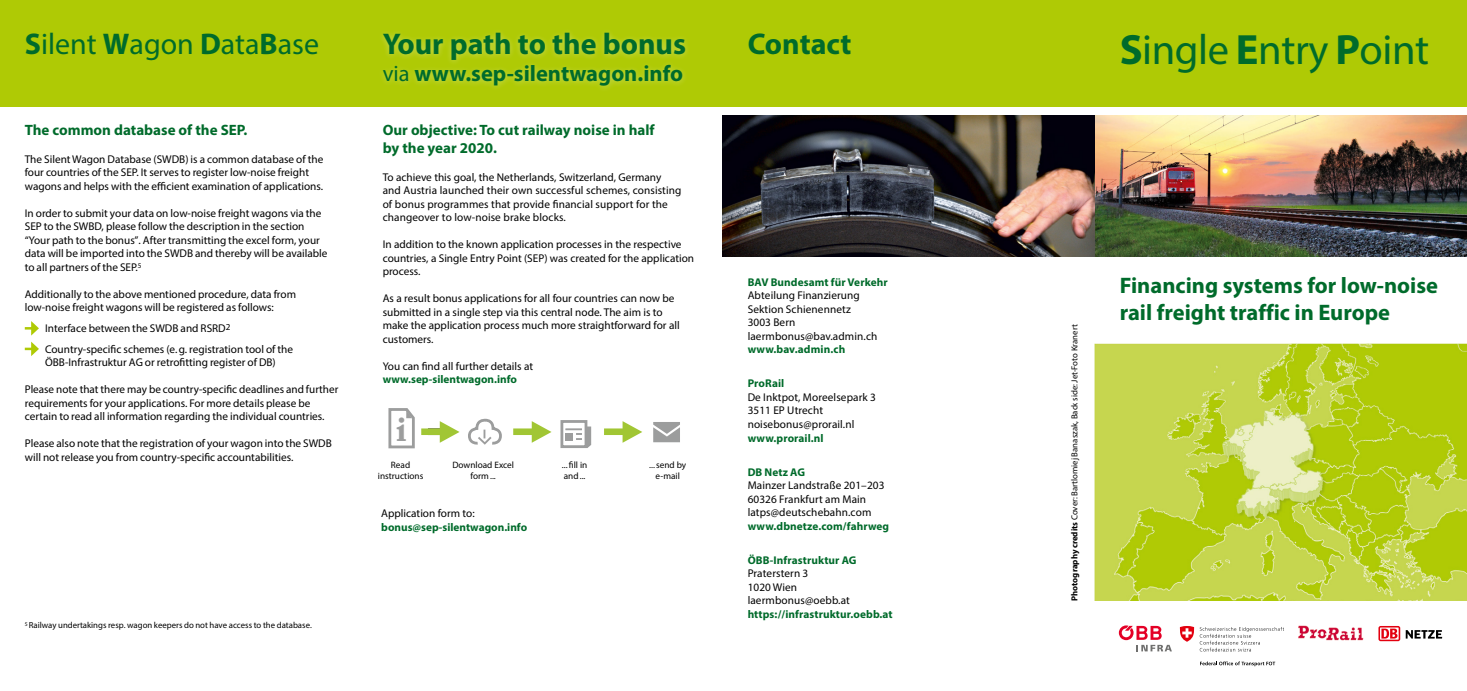
<style>
.page{position:relative;width:1467px;height:691px;background:#fff}
.page>*{position:absolute;margin:0;border:0;box-sizing:border-box;transform-origin:0 0}
.t1{font:42.5px "Myriad Pro";letter-spacing:-.01em;color:#006b2b}
.t2{font:700 31.25px "DB Serif";color:#9c9d9d}
.t3{font:700 30px "Myriad Pro";color:#006b2b}
.t4{font:30px "Myriad Pro";color:#006b2b}
.t5{font:700 22.5px/27px "Myriad Pro";color:#006b2b}
.t6{font:700 15px/18px "Myriad Pro";color:#006b2b}
.t7{font:11.25px/13.5px "Myriad Pro";color:#000}
.t8{font:700 11.25px "Myriad Pro";letter-spacing:.01em;color:#006b2b}
.t9{font:9.25px/11.1px "Myriad Pro";color:#000;text-align:center}
.t10{font:8.75px "Myriad Pro";color:#000}
.s1{font-weight:700}
.s2{font-weight:400}
</style>
<div class="page">
<div style="left:0;top:0;width:1467px;height:106px;background:#afca05"></div>
<img style="left:1095px;top:116px;width:372px;height:141px">
<div style="left:377px;top:27px;width:314px;height:66px;background:#fff;opacity:.3"></div>
<svg style="left:468px;top:418px;width:34px;height:27px"></svg>
<svg style="left:388px;top:408px;width:27px;height:41px"></svg>
<div style="left:560px;top:420px;width:27px;height:28px;border:3px solid #9c9d9d"></div>
<svg style="left:565px;top:426px;width:26px;height:22px"></svg>
<svg style="left:653px;top:422px;width:27px;height:20px"></svg>
<div style="left:421px;top:428px;width:19px;height:7px;background:#a1c634"></div>
<svg style="left:440px;top:421px;width:20px;height:22px"></svg>
<div style="left:513px;top:428px;width:19px;height:7px;background:#a1c634"></div>
<svg style="left:532px;top:421px;width:20px;height:22px"></svg>
<div style="left:604px;top:428px;width:19px;height:7px;background:#a1c634"></div>
<svg style="left:623px;top:421px;width:19px;height:22px"></svg>
<svg style="left:1119px;top:625px;width:53px;height:26px"></svg>
<svg style="left:1200px;top:661px;width:75px;height:5px"></svg>
<svg style="left:1200px;top:627px;width:84px;height:24px"></svg>
<svg style="left:1180px;top:626px;width:14px;height:16px"></svg>
<img style="left:1298px;top:626px;width:66px;height:15px">
<div style="left:1378px;top:626px;width:22px;height:15px;background:#e3000f;border-radius:2px"></div>
<svg style="left:1380px;top:627px;width:19px;height:13px"></svg>
<svg style="left:1381px;top:629px;width:16px;height:10px"></svg>
<svg style="left:1406px;top:630px;width:36px;height:9px"></svg>
<img style="left:1095px;top:343px;width:372px;height:258px">
<img style="left:723px;top:116px;width:372px;height:141px">
<svg style="left:25px;top:321px;width:14px;height:15px"></svg>
<svg style="left:25px;top:342px;width:14px;height:14px"></svg>
<h3 class="t4" style="left:25px;top:26px;width:296px"><span class="s1">S</span>ilent <span class="s1">W</span>agon <span class="s1">D</span>ata<span class="s1">B</span>ase</h3>
<h3 class="t6" style="left:25px;top:121px;width:224px">The common database of the SEP.</h3>
<p class="t7" style="left:25px;top:152px;width:300px">The Silent Wagon Database (SWDB) is a common database of the four countries of the SEP. It serves to register low-noise freight wagons and helps with the efficient examination of applications.</p>
<p class="t7" style="left:25px;top:206px;width:304px">In order to submit your data on low-noise freight wagons via the SEP to the SWBD, please follow the description in the section “Your path to the bonus”. After transmitting the excel form, your data will be imported into the SWDB and thereby will be available to all partners of the SEP.<sup>5</sup></p>
<p class="t7" style="left:25px;top:287px;width:273px">Additionally to the above mentioned procedure, data from low-noise freight wagons will be registered as follows:</p>
<p class="t7" style="left:45px;top:318px;width:250px;line-height:20.6px">Interface between the SWDB and RSRD<sup>2<br></sup>Country-specific schemes (e.g. registration tool of the</p>
<p class="t7" style="left:45px;top:355px;width:232px">ÖBB-Infrastruktur AG or retrofitting register of DB)</p>
<p class="t7" style="left:25px;top:382px;width:315px">Please note that there may be country-specific deadlines and further requirements for your applications. For more details please be certain to read all information regarding the individual countries.</p>
<p class="t7" style="left:25px;top:436px;width:309px">Please also note that the registration of your wagon into the SWDB will not release you from country-specific accountabilities.</p>
<p class="t10" style="left:25px;top:620px;width:289px"><sup>5</sup> Railway undertakings resp. wagon keepers do not have access to the database.</p>
<h3 class="t3" style="left:383px;top:25px;width:305px">Your path to the bonus</h3>
<h3 class="t5" style="left:383px;top:60px;width:302px"><span class="s2">via</span> www.sep-silentwagon.info</h3>
<h3 class="t6" style="left:383px;top:121px;width:274px">Our objective: To cut railway noise in half by the year 2020.</h3>
<p class="t7" style="left:383px;top:170px;width:300px">To achieve this goal, the Netherlands, Switzerland, Germany and Austria launched their own successful schemes, consisting of bonus programmes that provide financial support for the changeover to low-noise brake blocks.</p>
<p class="t7" style="left:383px;top:238px;width:313px">In addition to the known application processes in the respective countries, a Single Entry Point (SEP) was created for the application process.</p>
<p class="t7" style="left:383px;top:292px;width:299px">As a result bonus applications for all four countries can now be submitted in a single step via this central node. The aim is to make the application process much more straightforward for all customers.</p>
<p class="t7" style="left:383px;top:359px;width:152px">You can find all further details at</p>
<p class="t8" style="left:383px;top:372px;width:136px">www.sep-silentwagon.info</p>
<h2 class="t2" style="left:396px;top:410px;width:12px">i</h2>
<p class="t9" style="left:378px;top:459px;width:47px">Read instructions</p>
<p class="t9" style="left:452px;top:459px;width:63px">Download Excel form...</p>
<p class="t9" style="left:562px;top:459px;width:27px;text-align:left">...fill in and...</p>
<p class="t9" style="left:649px;top:459px;width:39px">...send by e-mail</p>
<p class="t7" style="left:381px;top:506px;width:95px">Application form to:</p>
<p class="t8" style="left:381px;top:519px;width:147px">bonus@sep-silentwagon.info</p>
<h3 class="t3" style="left:748px;top:25px;width:105px">Contact</h3>
<p class="t8" style="left:748px;top:275px;width:142px">BAV Bundesamt für Verkehr</p>
<p class="t7" style="left:748px;top:289px;width:131px">Abteilung Finanzierung<br>Sektion Schienennetz<br>3003 Bern laermbonus@bav.admin.ch</p>
<p class="t8" style="left:748px;top:342px;width:99px">www.bav.admin.ch</p>
<p class="t8" style="left:748px;top:376px;width:38px">ProRail</p>
<p class="t7" style="left:748px;top:390px;width:130px">De Inktpot, Moreelsepark 3<br>3511 EP Utrecht noisebonus@prorail.nl</p>
<p class="t8" style="left:748px;top:430px;width:78px">www.prorail.nl</p>
<p class="t8" style="left:748px;top:464px;width:59px">DB Netz AG</p>
<p class="t7" style="left:748px;top:478px;width:138px">Mainzer Landstraße 201–203<br>60326 Frankfurt am Main latps@deutschebahn.com</p>
<p class="t8" style="left:748px;top:518px;width:143px">www.dbnetze.com/fahrweg</p>
<p class="t8" style="left:748px;top:553px;width:110px">ÖBB-Infrastruktur AG</p>
<p class="t7" style="left:748px;top:566px;width:104px">Praterstern 3<br>1020 Wien laermbonus@oebb.at</p>
<p class="t8" style="left:748px;top:607px;width:147px">https://infrastruktur.oebb.at</p>
<h1 class="t1" style="left:1120px;top:23px;width:311px"><span class="s1">S</span>ingle <span class="s1">E</span>ntry <span class="s1">P</span>oint</h1>
<p class="t10" style="left:1069px;top:601px;width:278px;rotate:-90deg"><span class="s1">Photography credits</span> Cover: Bartlomiej Banaszak, Back side: Jet-Foto Kranert</p>
<h3 class="t5" style="left:1120px;top:271px;width:320px">Financing systems for low-noise rail freight traffic in Europe</h3>
</div>
